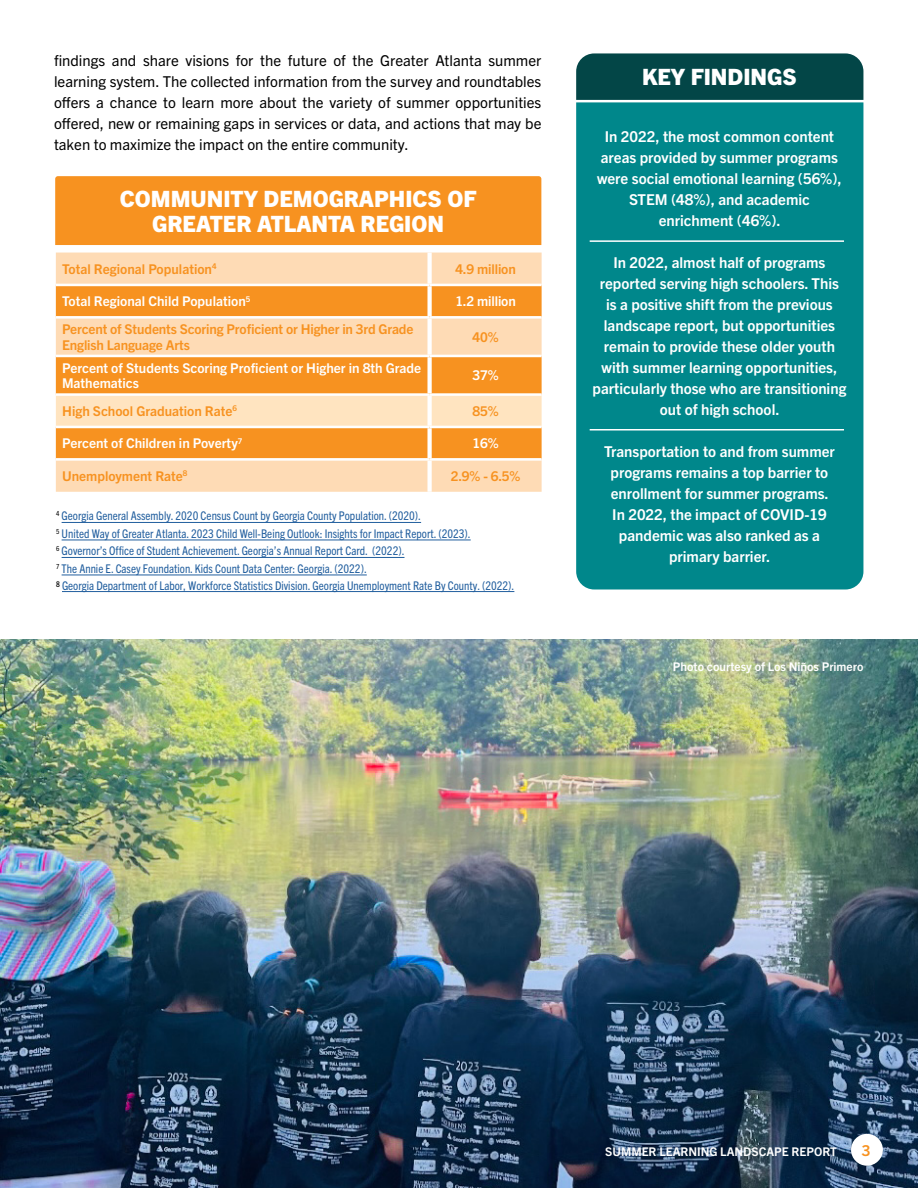
<style>
.page{position:relative;width:918px;height:1188px;background:#fff}
.page>*{position:absolute;margin:0;border:0;box-sizing:border-box;transform-origin:0 0}
.t1{font:800 22.5px/25.5px "Trade Gothic Next LT Pro";color:#fff;text-align:center}
.t2{font:700 15px/21px "Trade Gothic Next LT Pro";color:#fff;text-align:center}
.t3{font:15px/21px "Trade Gothic Next LT Pro";color:#000;text-align:justify}
.t4{font:700 15px "Trade Gothic Next LT Pro";color:#f79220}
.t5{font:700 13.5px/15.5px "Trade Gothic Next LT Pro";letter-spacing:-.01em;color:#f79220}
.t6{font:700 13.5px/15.5px "Trade Gothic Next LT Pro";color:#fff}
.t7{font:condensed 12px/17.2px "Trade Gothic Next LT Pro";color:#215e9e}
.t8{font:700 12px "Trade Gothic Next LT Pro";color:#fff}
.s1{color:#000}
</style>
<div class="page">
<img style="left:0;top:639px;width:918px;height:549px">
<div style="left:576px;top:102px;width:287px;height:488px;background:#00878b"></div>
<div style="left:55px;top:176px;width:486px;height:69px;background:#f79220"></div>
<div style="left:56px;top:253px;width:486px;height:239px;background:#fedbb5"></div>
<svg style="left:56px;top:286px;width:486px;height:172px;fill:#f79220"></svg>
<div style="left:56px;top:396px;width:486px;height:30px;background:#ffe4c0"></div>
<div style="left:427px;top:253px;width:5px;height:31px;background:#fff"></div>
<div style="left:427px;top:286px;width:5px;height:30px;background:#fff"></div>
<div style="left:427px;top:319px;width:5px;height:36px;background:#fff"></div>
<div style="left:427px;top:357px;width:5px;height:36px;background:#fff"></div>
<div style="left:427px;top:396px;width:5px;height:30px;background:#fff"></div>
<div style="left:427px;top:428px;width:5px;height:30px;background:#fff"></div>
<div style="left:427px;top:461px;width:5px;height:31px;background:#fff"></div>
<hr style="left:56px;top:284px;width:374px;height:2px;background:#fff">
<hr style="left:430px;top:284px;width:112px;height:2px;background:#fff">
<hr style="left:56px;top:316px;width:374px;height:3px;background:#fff">
<hr style="left:430px;top:316px;width:112px;height:3px;background:#fff">
<hr style="left:56px;top:355px;width:374px;height:2px;background:#fff">
<hr style="left:430px;top:355px;width:112px;height:2px;background:#fff">
<hr style="left:56px;top:393px;width:374px;height:3px;background:#fff">
<hr style="left:430px;top:393px;width:112px;height:3px;background:#fff">
<hr style="left:56px;top:426px;width:374px;height:2px;background:#fff">
<hr style="left:430px;top:426px;width:112px;height:2px;background:#fff">
<hr style="left:56px;top:458px;width:374px;height:3px;background:#fff">
<hr style="left:430px;top:458px;width:112px;height:3px;background:#fff">
<hr style="left:590px;top:240px;width:254px;height:2px;background:#fff">
<hr style="left:590px;top:429px;width:254px;height:1px;background:#fff">
<div style="left:576px;top:53px;width:287px;height:47px;background:#034647"></div>
<hr style="left:62px;top:591px;width:452px;height:1px;background:#215e9e">
<hr style="left:62px;top:575px;width:305px;height:1px;background:#215e9e">
<hr style="left:62px;top:557px;width:343px;height:1px;background:#215e9e">
<hr style="left:62px;top:540px;width:409px;height:1px;background:#215e9e">
<hr style="left:62px;top:522px;width:359px;height:1px;background:#215e9e">
<div style="left:851px;top:1134px;width:32px;height:32px;background:#fff;border-radius:50%"></div>
<p class="t3" style="left:54px;top:49px;width:489px">findings and share visions for the future of the Greater Atlanta summer learning system. The collected information from the survey and roundtables offers a chance to learn more about the variety of summer opportunities offered, new or remaining gaps in services or data, and actions that may be taken to maximize the impact on the entire community.</p>
<h1 class="t1" style="left:120px;top:184px;width:358px">COMMUNITY DEMOGRAPHICS OF<br>GREATER ATLANTA REGION</h1>
<p class="t5" style="left:62px;top:260px;width:156px">Total Regional Population<sup>4</sup></p>
<p class="t5" style="left:455px;top:260px;width:62px">4.9 million</p>
<p class="t6" style="left:62px;top:293px;width:190px">Total Regional Child Population<sup>5</sup></p>
<p class="t6" style="left:455px;top:293px;width:62px">1.2 million</p>
<p class="t5" style="left:62px;top:321px;width:353px">Percent of Students Scoring Proficient or Higher in 3rd Grade<br>English Language Arts</p>
<p class="t5" style="left:473px;top:328px;width:28px">40%</p>
<p class="t6" style="left:62px;top:359px;width:360px">Percent of Students Scoring Proficient or Higher in 8th Grade<br>Mathematics</p>
<p class="t6" style="left:473px;top:367px;width:28px">37%</p>
<p class="t5" style="left:62px;top:402px;width:176px">High School Graduation Rate<sup>6</sup></p>
<p class="t5" style="left:473px;top:402px;width:28px">85%</p>
<p class="t6" style="left:62px;top:435px;width:182px">Percent of Children in Poverty<sup>7</sup></p>
<p class="t6" style="left:473px;top:435px;width:28px">16%</p>
<p class="t5" style="left:62px;top:467px;width:127px">Unemployment Rate<sup>8</sup></p>
<p class="t5" style="left:451px;top:467px;width:71px">2.9% - 6.5%</p>
<p class="t7" style="left:56px;top:507px;width:460px"><sup>4</sup> Georgia General Assembly. 2020 Census Count by Georgia County Population. (2020).<br><sup>5</sup> United Way of Greater Atlanta. 2023 Child Well-Being Outlook: Insights for Impact Report. (2023).<br><sup>6</sup> Governor’s Office of Student Achievement. Georgia’s Annual Report Card. (2022).<br><sup>7</sup> The Annie E. Casey Foundation. Kids Count Data Center: Georgia. (2022).<br><span class="s1">8</span> Georgia Department of Labor, Workforce Statistics Division. Georgia Unemployment Rate By County. (2022).</p>
<h1 class="t1" style="left:642px;top:63px;width:156px">KEY FINDINGS</h1>
<p class="t2" style="left:597px;top:125px;width:246px">In 2022, the most common content areas provided by summer programs were social emotional learning (56%),<br>STEM (48%), and academic enrichment (46%).</p>
<p class="t2" style="left:593px;top:251px;width:255px">In 2022, almost half of programs reported serving high schoolers. This<br>is a positive shift from the previous landscape report, but opportunities remain to provide these older youth with summer learning opportunities, particularly those who are transitioning out of high school.</p>
<p class="t2" style="left:604px;top:440px;width:232px">Transportation to and from summer programs remains a top barrier to enrollment for summer programs.<br>In 2022, the impact of COVID-19 pandemic was also ranked as a primary barrier.</p>
<p class="t8" style="left:673px;top:658px;width:192px">Photo courtesy of Los Niños Primero</p>
<p class="t8" style="left:605px;top:1143px;width:233px">SUMMER LEARNING LANDSCAPE REPORT</p>
<p class="t4" style="left:862px;top:1140px;width:10px">3</p>
</div>
